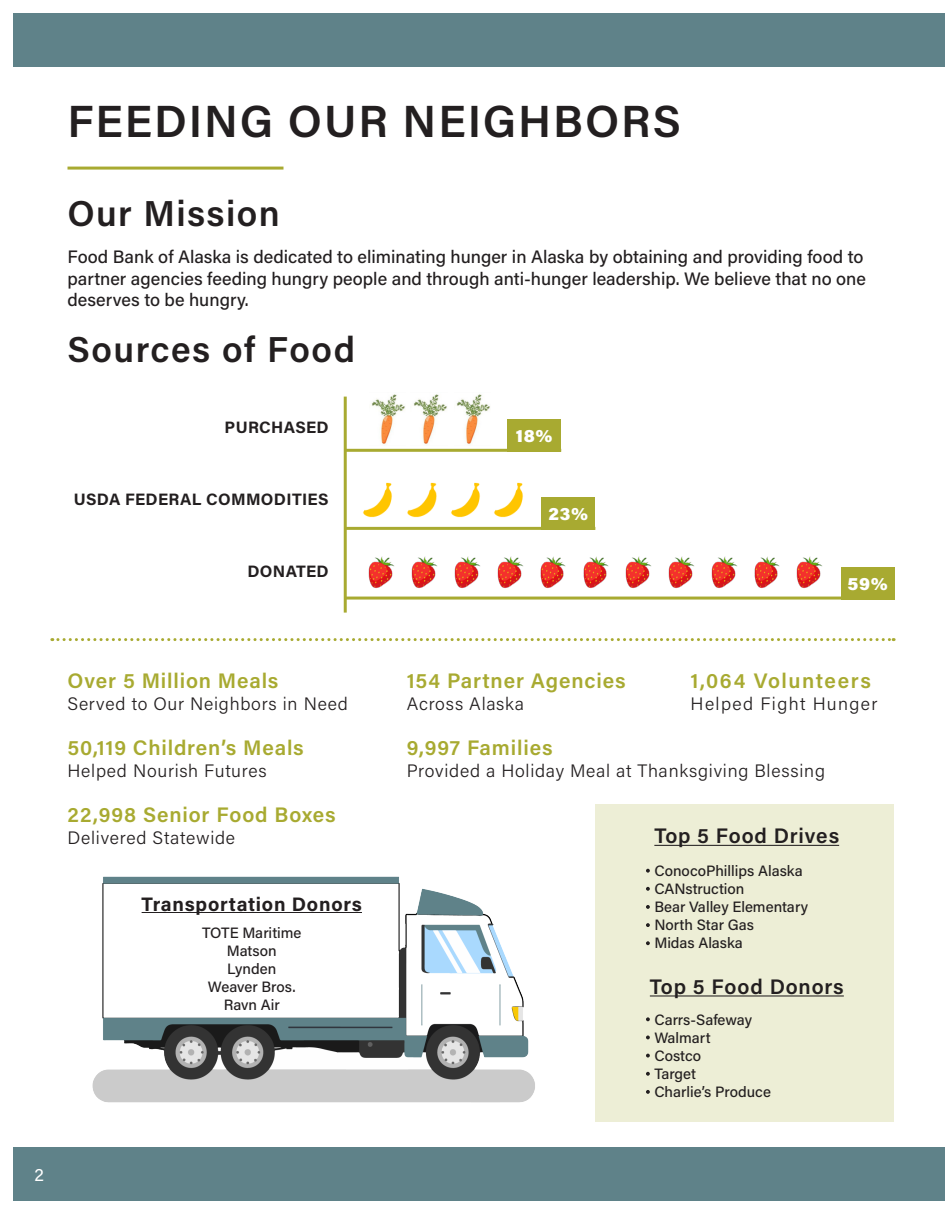
<style>
.page{position:relative;width:945px;height:1215px;background:#fff}
.page>*{position:absolute;margin:0;border:0;box-sizing:border-box;transform-origin:0 0}
.t1{font:600 45px "Acumin Pro";letter-spacing:.04em;color:#231f20}
.t2{font:600 36px "Acumin Pro";letter-spacing:.04em;color:#231f20}
.t3{font:600 21px "Acumin Pro";letter-spacing:.04em;color:#a8aa31}
.t4{font:600 21px "Acumin Pro";letter-spacing:.04em;color:#231f20}
.t5{font:600 21px "Acumin Pro";letter-spacing:.075em;color:#a8aa31}
.t6{font:700 19.5px "Acumin Pro";letter-spacing:.04em;color:#231f20}
.t7{font:500 18px/21.6px "Acumin Pro";color:#231f20}
.t8{font:300 18px "Acumin Pro";letter-spacing:.04em;color:#231f20}
.t9{font:300 18px "Acumin Pro";letter-spacing:.075em;color:#231f20}
.t10{font:900 18px "Acumin Pro";color:#fff}
.t11{font:18px "Acumin Pro";color:#fff}
.t12{font:700 16.5px "Acumin Pro";letter-spacing:.02em;color:#231f20}
.t13{font:500 15px "Acumin Pro";color:#231f20}
</style>
<div class="page">
<div style="left:14px;top:1148px;width:931px;height:54px;background:#5f8289"></div>
<div style="left:14px;top:14px;width:931px;height:54px;background:#5f8289"></div>
<hr style="left:344px;top:397px;width:3px;height:216px;background:#a8aa31">
<div style="left:595px;top:804px;width:299px;height:317px;background:#edeed6"></div>
<svg style="left:646px;top:869px;width:4px;height:4px"></svg>
<svg style="left:646px;top:887px;width:4px;height:4px"></svg>
<svg style="left:646px;top:905px;width:4px;height:4px"></svg>
<svg style="left:646px;top:923px;width:4px;height:4px"></svg>
<svg style="left:646px;top:941px;width:4px;height:4px"></svg>
<svg style="left:646px;top:1017px;width:4px;height:4px"></svg>
<svg style="left:646px;top:1036px;width:4px;height:3px"></svg>
<svg style="left:646px;top:1054px;width:4px;height:4px"></svg>
<svg style="left:646px;top:1072px;width:4px;height:4px"></svg>
<svg style="left:646px;top:1090px;width:4px;height:4px"></svg>
<img style="left:92px;top:876px;width:443px;height:227px">
<img style="left:368px;top:556px;width:26px;height:32px">
<img style="left:411px;top:556px;width:26px;height:32px">
<img style="left:454px;top:556px;width:26px;height:32px">
<img style="left:497px;top:556px;width:26px;height:32px">
<img style="left:540px;top:556px;width:26px;height:32px">
<img style="left:583px;top:556px;width:26px;height:32px">
<img style="left:625px;top:556px;width:26px;height:32px">
<img style="left:668px;top:556px;width:26px;height:32px">
<img style="left:711px;top:556px;width:26px;height:32px">
<img style="left:754px;top:556px;width:26px;height:32px">
<img style="left:796px;top:556px;width:26px;height:32px">
<hr style="left:68px;top:167px;width:216px;height:3px;background:#a8aa31">
<img style="left:355px;top:482px;width:45px;height:45px">
<img style="left:400px;top:482px;width:43px;height:45px">
<img style="left:443px;top:482px;width:43px;height:45px">
<img style="left:486px;top:482px;width:50px;height:45px">
<img style="left:371px;top:394px;width:34px;height:51px">
<img style="left:413px;top:394px;width:34px;height:51px">
<img style="left:456px;top:394px;width:34px;height:51px">
<hr style="left:345px;top:449px;width:216px;height:3px;background:#a8aa31">
<hr style="left:345px;top:527px;width:250px;height:3px;background:#a8aa31">
<hr style="left:345px;top:597px;width:550px;height:3px;background:#a8aa31">
<div style="left:507px;top:419px;width:54px;height:33px;background:#a8aa31"></div>
<div style="left:541px;top:497px;width:54px;height:33px;background:#a8aa31"></div>
<div style="left:841px;top:567px;width:54px;height:33px;background:#a8aa31"></div>
<hr style="left:650px;top:995px;width:194px;height:2px;background:#231f20">
<hr style="left:142px;top:912px;width:220px;height:1px;background:#231f20">
<hr style="left:654px;top:845px;width:185px;height:1px;background:#231f20">
<svg style="left:52px;top:638px;width:842px;height:3px"></svg>
<p class="t1" style="left:68px;top:89px;width:615px">FEEDING OUR NEIGHBORS</p>
<p class="t2" style="left:68px;top:188px;width:214px">Our Mission</p>
<p class="t7" style="left:68px;top:245px;width:800px">Food Bank of Alaska is dedicated to eliminating hunger in Alaska by obtaining and providing food to partner agencies feeding hungry people and through anti-hunger leadership. We believe that no one deserves to be hungry.</p>
<p class="t2" style="left:68px;top:325px;width:289px">Sources of Food</p>
<p class="t12" style="left:225px;top:415px;width:106px">PURCHASED</p>
<p class="t12" style="left:74px;top:487px;width:256px">USDA FEDERAL COMMODITIES</p>
<p class="t12" style="left:247px;top:559px;width:83px">DONATED</p>
<p class="t10" style="left:516px;top:423px;width:38px">18%</p>
<p class="t10" style="left:548px;top:501px;width:41px">23%</p>
<p class="t10" style="left:847px;top:571px;width:42px">59%</p>
<p class="t3" style="left:68px;top:666px;width:212px">Over 5 Million Meals</p>
<p class="t8" style="left:68px;top:691px;width:282px">Served to Our Neighbors in Need</p>
<p class="t3" style="left:68px;top:733px;width:238px">50,119 Children’s Meals</p>
<p class="t8" style="left:68px;top:758px;width:201px">Helped Nourish Futures</p>
<p class="t3" style="left:68px;top:800px;width:270px">22,998 Senior Food Boxes</p>
<p class="t8" style="left:68px;top:825px;width:169px">Delivered Statewide</p>
<p class="t6" style="left:142px;top:890px;width:222px">Transportation Donors</p>
<p class="t13" style="left:202px;top:922px;width:101px">TOTE Maritime</p>
<p class="t13" style="left:227px;top:940px;width:51px">Matson</p>
<p class="t13" style="left:227px;top:958px;width:51px">Lynden</p>
<p class="t13" style="left:208px;top:976px;width:89px">Weaver Bros.</p>
<p class="t13" style="left:224px;top:994px;width:58px">Ravn Air</p>
<p class="t11" style="left:35px;top:1162px;width:11px">2</p>
<p class="t3" style="left:407px;top:666px;width:221px">154 Partner Agencies</p>
<p class="t8" style="left:407px;top:691px;width:119px">Across Alaska</p>
<p class="t5" style="left:691px;top:666px;width:182px">1,064 Volunteers</p>
<p class="t9" style="left:691px;top:691px;width:188px">Helped Fight Hunger</p>
<p class="t3" style="left:407px;top:733px;width:148px">9,997 Families</p>
<p class="t8" style="left:407px;top:758px;width:420px">Provided a Holiday Meal at Thanksgiving Blessing</p>
<p class="t4" style="left:654px;top:821px;width:186px">Top 5 Food Drives</p>
<p class="t13" style="left:654px;top:861px;width:150px">ConocoPhillips Alaska</p>
<p class="t13" style="left:654px;top:879px;width:92px">CANstruction</p>
<p class="t13" style="left:654px;top:897px;width:155px">Bear Valley Elementary</p>
<p class="t13" style="left:654px;top:915px;width:101px">North Star Gas</p>
<p class="t13" style="left:654px;top:933px;width:90px">Midas Alaska</p>
<p class="t4" style="left:650px;top:972px;width:195px">Top 5 Food Donors</p>
<p class="t13" style="left:654px;top:1010px;width:99px">Carrs-Safeway</p>
<p class="t13" style="left:654px;top:1028px;width:58px">Walmart</p>
<p class="t13" style="left:654px;top:1046px;width:48px">Costco</p>
<p class="t13" style="left:654px;top:1064px;width:43px">Target</p>
<p class="t13" style="left:654px;top:1082px;width:118px">Charlie’s Produce</p>
</div>
